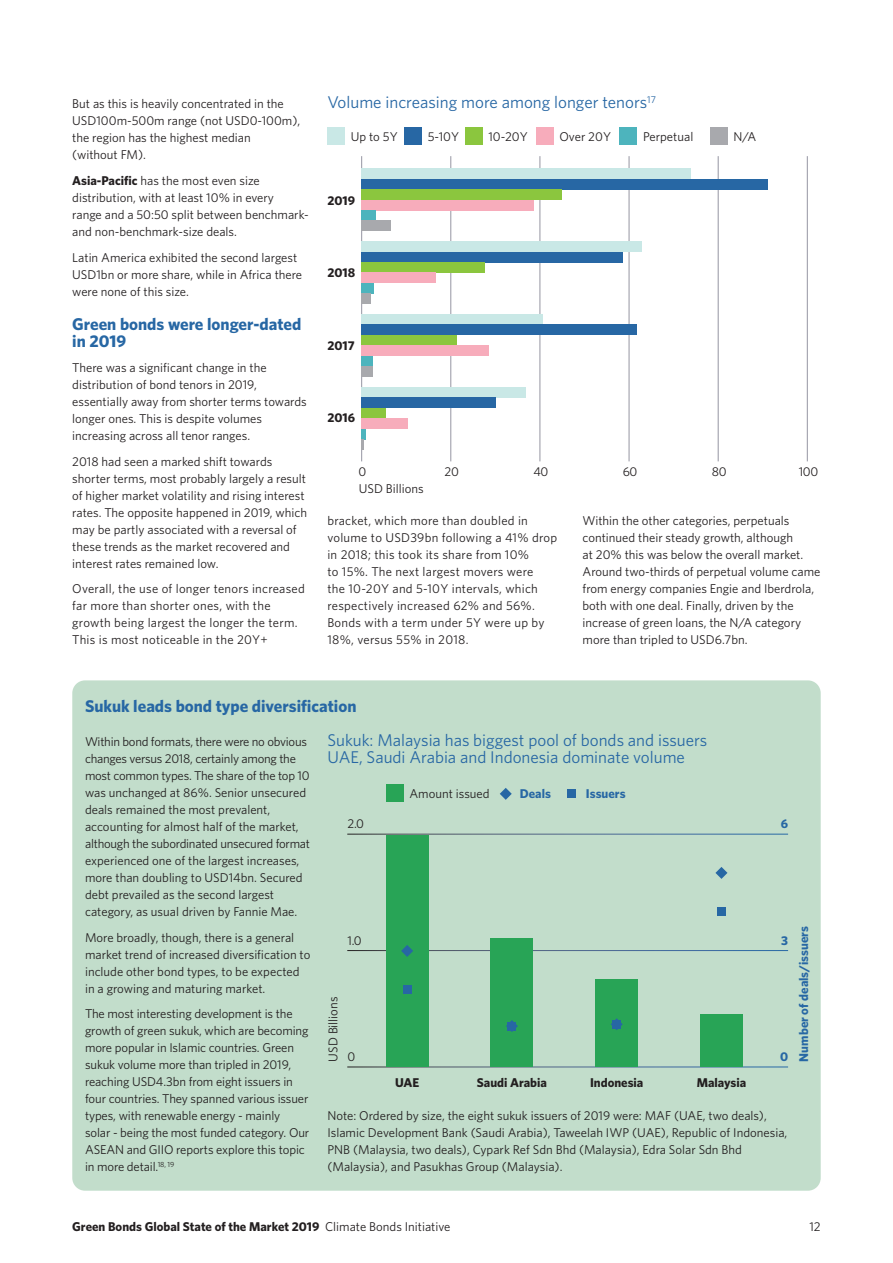
<style>
.page{position:relative;width:893px;height:1263px;background:#fff}
.page>*{position:absolute;margin:0;border:0;box-sizing:border-box;transform-origin:0 0}
.t1{font:16.95px/17px "Whitney";color:#2767a4}
.t2{font:700 16.95px/17px "Whitney";color:#2767a4}
.t3{font:12.75px/17px "Whitney";color:#231f20}
.t4{font:12.75px/17px "Whitney";letter-spacing:.02em;color:#231f20}
.t5{font:700 12.75px "Whitney";color:#231f20}
.t6{font:700 12.75px "Whitney";color:#2767a4}
.s1{font-weight:700}
.s2{font-weight:400}
</style>
<div class="page">
<div style="left:72px;top:680px;width:749px;height:511px;background:#c2ddcb;border-radius:13px"></div>
<div style="left:465px;top:128px;width:17px;height:17px;background:#8bc63e"></div>
<div style="left:536px;top:128px;width:17px;height:17px;background:#f7acbb"></div>
<div style="left:404px;top:128px;width:17px;height:17px;background:#2767a4"></div>
<div style="left:327px;top:128px;width:17px;height:17px;background:#c9e8e6"></div>
<div style="left:620px;top:128px;width:17px;height:17px;background:#4db4bd"></div>
<div style="left:710px;top:128px;width:17px;height:17px;background:#a8a9ad"></div>
<hr style="left:540px;top:156px;width:1px;height:305px;background:#9595a2">
<hr style="left:451px;top:156px;width:1px;height:305px;background:#9595a2">
<hr style="left:629px;top:156px;width:1px;height:305px;background:#9595a2">
<hr style="left:807px;top:156px;width:1px;height:305px;background:#9595a2">
<hr style="left:718px;top:156px;width:1px;height:305px;background:#9595a2">
<hr style="left:361px;top:156px;width:1px;height:305px;background:#9595a2">
<div style="left:361px;top:169px;width:330px;height:10px;background:#c9e8e6"></div>
<div style="left:361px;top:241px;width:281px;height:11px;background:#c9e8e6"></div>
<div style="left:361px;top:314px;width:182px;height:11px;background:#c9e8e6"></div>
<div style="left:361px;top:387px;width:165px;height:11px;background:#c9e8e6"></div>
<div style="left:361px;top:179px;width:407px;height:10px;background:#2767a4"></div>
<div style="left:361px;top:252px;width:261px;height:10px;background:#2767a4"></div>
<div style="left:361px;top:325px;width:276px;height:10px;background:#2767a4"></div>
<div style="left:361px;top:398px;width:135px;height:10px;background:#2767a4"></div>
<div style="left:361px;top:189px;width:201px;height:11px;background:#8bc63e"></div>
<div style="left:361px;top:262px;width:124px;height:11px;background:#8bc63e"></div>
<div style="left:361px;top:335px;width:96px;height:11px;background:#8bc63e"></div>
<div style="left:361px;top:408px;width:25px;height:10px;background:#8bc63e"></div>
<div style="left:361px;top:200px;width:173px;height:10px;background:#f7acbb"></div>
<div style="left:361px;top:273px;width:75px;height:10px;background:#f7acbb"></div>
<div style="left:361px;top:346px;width:128px;height:10px;background:#f7acbb"></div>
<div style="left:361px;top:418px;width:47px;height:11px;background:#f7acbb"></div>
<div style="left:361px;top:210px;width:15px;height:11px;background:#4db4bd"></div>
<div style="left:361px;top:283px;width:13px;height:11px;background:#4db4bd"></div>
<div style="left:361px;top:356px;width:11px;height:10px;background:#4db4bd"></div>
<div style="left:361px;top:429px;width:5px;height:10px;background:#4db4bd"></div>
<div style="left:361px;top:221px;width:30px;height:10px;background:#a8a9ad"></div>
<div style="left:361px;top:294px;width:10px;height:10px;background:#a8a9ad"></div>
<div style="left:361px;top:366px;width:11px;height:11px;background:#a8a9ad"></div>
<svg style="left:361px;top:439px;width:3px;height:11px"></svg>
<hr style="left:347px;top:950px;width:441px;height:1px;background:#fff">
<hr style="left:347px;top:834px;width:441px;height:1px;background:#fff">
<hr style="left:347px;top:1067px;width:441px;height:1px;background:#fff">
<div style="left:700px;top:1014px;width:43px;height:53px;background:#28a456"></div>
<div style="left:595px;top:979px;width:43px;height:88px;background:#28a456"></div>
<div style="left:491px;top:938px;width:42px;height:129px;background:#28a456"></div>
<div style="left:386px;top:835px;width:42px;height:232px;background:#28a456"></div>
<div style="left:403px;top:985px;width:8px;height:8px;background:#2767a4"></div>
<div style="left:717px;top:907px;width:9px;height:9px;background:#2767a4"></div>
<svg style="left:506px;top:1020px;width:12px;height:12px"></svg>
<svg style="left:611px;top:1018px;width:12px;height:12px"></svg>
<div style="left:567px;top:789px;width:8px;height:9px;background:#2767a4"></div>
<svg style="left:500px;top:788px;width:12px;height:12px"></svg>
<div style="left:386px;top:784px;width:17px;height:17px;background:#28a456"></div>
<svg style="left:401px;top:945px;width:12px;height:12px"></svg>
<svg style="left:715px;top:867px;width:12px;height:12px"></svg>
<p class="t3" style="left:72px;top:95px;width:229px">But as this is heavily concentrated in the<br>USD100m-500m range (not USD0-100m), the region has the highest median<br>(without FM).</p>
<p class="t3" style="left:72px;top:172px;width:238px"><span class="s1">Asia-Pacific</span> has the most even size distribution, with at least 10% in every<br>range and a 50:50 split between benchmark&shy;and non-benchmark-size deals.</p>
<p class="t3" style="left:72px;top:248px;width:231px">Latin America exhibited the second largest<br>USD1bn or more share, while in Africa there were none of this size.</p>
<h1 class="t2" style="left:72px;top:315px;width:230px">Green bonds were longer-dated in 2019</h1>
<p class="t3" style="left:72px;top:359px;width:236px">There was a significant change in the distribution of bond tenors in 2019, essentially away from shorter terms towards longer ones. This is despite volumes increasing across all tenor ranges.</p>
<p class="t3" style="left:72px;top:452px;width:236px">2018 had seen a marked shift towards shorter terms, most probably largely a result of higher market volatility and rising interest rates. The opposite happened in 2019, which may be partly associated with a reversal of these trends as the market recovered and interest rates remained low.</p>
<p class="t4" style="left:72px;top:580px;width:234px">Overall, the use of longer tenors increased far more than shorter ones, with the growth being largest the longer the term.<br>This is most noticeable in the 20Y+</p>
<h1 class="t1" style="left:327px;top:94px;width:330px">Volume increasing more among longer tenors<sup>17</sup></h1>
<p class="t3" style="left:351px;top:128px;width:48px">Up to 5Y</p>
<p class="t3" style="left:428px;top:128px;width:33px">5-10Y</p>
<p class="t3" style="left:488px;top:128px;width:41px">10-20Y</p>
<p class="t3" style="left:559px;top:128px;width:53px">Over 20Y</p>
<p class="t3" style="left:643px;top:128px;width:52px">Perpetual</p>
<p class="t3" style="left:733px;top:128px;width:24px">N/A</p>
<p class="t5" style="left:327px;top:192px;width:29px">2019</p>
<p class="t5" style="left:327px;top:264px;width:29px">2018</p>
<p class="t5" style="left:327px;top:337px;width:29px">2017</p>
<p class="t5" style="left:327px;top:409px;width:29px">2016</p>
<p class="t3" style="left:445px;top:463px;width:16px">20</p>
<p class="t3" style="left:533px;top:463px;width:17px">40</p>
<p class="t3" style="left:623px;top:463px;width:16px">60</p>
<p class="t3" style="left:359px;top:463px;width:9px">0</p>
<p class="t3" style="left:712px;top:463px;width:16px">80</p>
<p class="t3" style="left:799px;top:463px;width:21px">100</p>
<p class="t3" style="left:359px;top:480px;width:66px">USD Billions</p>
<p class="t4" style="left:327px;top:512px;width:231px">bracket, which more than doubled in volume to USD39bn following a 41% drop in 2018; this took its share from 10%<br>to 15%. The next largest movers were<br>the 10-20Y and 5-10Y intervals, which respectively increased 62% and 56%.<br>Bonds with a term under 5Y were up by 18%, versus 55% in 2018.</p>
<p class="t3" style="left:583px;top:512px;width:239px">Within the other categories, perpetuals continued their steady growth, although<br>at 20% this was below the overall market.<br>Around two-thirds of perpetual volume came from energy companies Engie and Iberdrola, both with one deal. Finally, driven by the increase of green loans, the N/A category more than tripled to USD6.7bn.</p>
<h1 class="t2" style="left:85px;top:697px;width:273px">Sukuk leads bond type diversification</h1>
<p class="t3" style="left:85px;top:733px;width:227px">Within bond formats, there were no obvious changes versus 2018, certainly among the most common types. The share of the top 10 was unchanged at 86%. Senior unsecured deals remained the most prevalent, accounting for almost half of the market, although the subordinated unsecured format experienced one of the largest increases, more than doubling to USD14bn. Secured debt prevailed as the second largest category, as usual driven by Fannie Mae.</p>
<p class="t3" style="left:85px;top:929px;width:227px">More broadly, though, there is a general market trend of increased diversification to include other bond types, to be expected in a growing and maturing market.</p>
<p class="t3" style="left:85px;top:1005px;width:226px">The most interesting development is the growth of green sukuk, which are becoming more popular in Islamic countries. Green sukuk volume more than tripled in 2019, reaching USD4.3bn from eight issuers in four countries. They spanned various issuer types, with renewable energy - mainly<br>solar - being the most funded category. Our ASEAN and GIIO reports explore this topic in more detail.<sup>18,</sup> <sup>19</sup></p>
<h1 class="t1" style="left:327px;top:731px;width:381px">Sukuk: Malaysia has biggest pool of bonds and issuers<br>UAE, Saudi Arabia and Indonesia dominate volume</h1>
<p class="t3" style="left:409px;top:785px;width:82px">Amount issued</p>
<p class="t6" style="left:520px;top:785px;width:33px">Deals</p>
<p class="t6" style="left:586px;top:785px;width:41px">Issuers</p>
<p class="t3" style="left:348px;top:815px;width:18px">2.0</p>
<p class="t6" style="left:781px;top:815px;width:9px">6</p>
<p class="t3" style="left:348px;top:931px;width:16px">1.0</p>
<p class="t6" style="left:781px;top:932px;width:8px">3</p>
<p class="t3" style="left:324px;top:1061px;width:66px;rotate:-90deg">USD Billions</p>
<p class="t3" style="left:348px;top:1048px;width:9px">0</p>
<p class="t6" style="left:780px;top:1048px;width:10px">0</p>
<p class="t5" style="left:395px;top:1073px;width:26px">UAE</p>
<p class="t5" style="left:477px;top:1073px;width:72px">Saudi Arabia</p>
<p class="t5" style="left:590px;top:1073px;width:55px">Indonesia</p>
<p class="t5" style="left:697px;top:1073px;width:51px">Malaysia</p>
<p class="t3" style="left:327px;top:1107px;width:461px">Note: Ordered by size, the eight sukuk issuers of 2019 were: MAF (UAE, two deals), Islamic Development Bank (Saudi Arabia), Taweelah IWP (UAE), Republic of Indonesia, PNB (Malaysia, two deals), Cypark Ref Sdn Bhd (Malaysia), Edra Solar Sdn Bhd (Malaysia), and Pasukhas Group (Malaysia).</p>
<p class="t6" style="left:795px;top:1061px;width:137px;rotate:-90deg">Number of deals/issuers</p>
<p class="t5" style="left:72px;top:1218px;width:380px">Green Bonds Global State of the Market 2019 <span class="s2">Climate Bonds Initiative</span></p>
<p class="t3" style="left:809px;top:1218px;width:13px">12</p>
</div>
